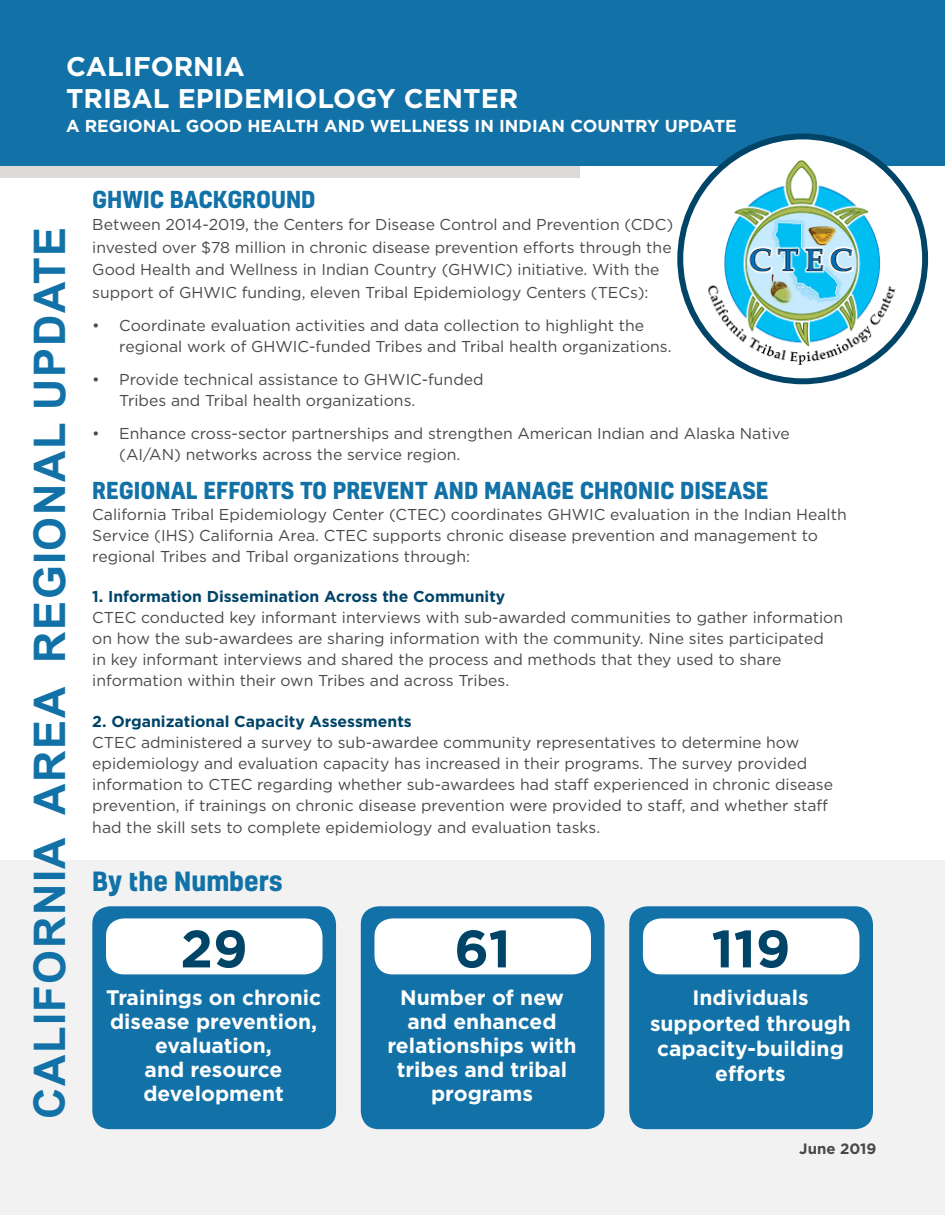
<style>
.page{position:relative;width:945px;height:1215px;background:#fff}
.page>*{position:absolute;margin:0;border:0;box-sizing:border-box;transform-origin:0 0}
.t1{font:700 52.5px "Gotham";color:#004468}
.t2{font:700 43.5px "Arial";letter-spacing:.035em;color:#1272a7}
.t3{font:700 27px/32.4px "Gotham";color:#fff}
.t4{font:700 25.5px "Kelson";color:#1272a7}
.t5{font:700 22.5px "Kelson";color:#1272a7}
.t6{font:700 21px/24px "Gotham";color:#fff;text-align:center}
.t7{font:700 17.25px "Gotham";color:#fff}
.body__dark_gray{font:15.75px/21px "Gotham";color:#484948}
.t8{font:700 15px "Gotham";color:#484948}
.s1{font-weight:700;color:#004468}
</style>
<div class="page">
<div style="left:0;top:860px;width:945px;height:355px;background:#f2f2f2"></div>
<div style="left:0;top:2px;width:579px;height:176px;background:#dcdbda"></div>
<div style="left:0;top:0;width:945px;height:166px;background:#1272a7"></div>
<svg style="left:680px;top:136px;width:245px;height:245px"></svg>
<img style="left:694px;top:148px;width:218px;height:222px">
<div style="left:677px;top:133px;width:251px;height:251px;border:6px solid #004468;border-radius:50%"></div>
<div style="left:92px;top:906px;width:244px;height:223px;background:#1272a7;border-radius:18px"></div>
<div style="left:106px;top:918px;width:216px;height:56px;background:#fff;border-radius:18px"></div>
<div style="left:361px;top:906px;width:244px;height:223px;background:#1272a7;border-radius:18px"></div>
<div style="left:374px;top:918px;width:217px;height:56px;background:#fff;border-radius:18px"></div>
<div style="left:629px;top:906px;width:244px;height:223px;background:#1272a7;border-radius:18px"></div>
<div style="left:643px;top:918px;width:216px;height:56px;background:#fff;border-radius:18px"></div>
<p class="t3" style="left:66px;top:50px;width:454px">CALIFORNIA<br>TRIBAL EPIDEMIOLOGY CENTER</p>
<p class="t7" style="left:66px;top:114px;width:672px">A REGIONAL GOOD HEALTH AND WELLNESS IN INDIAN COUNTRY UPDATE</p>
<p class="t2" style="left:19px;top:1119px;width:894px;rotate:-90deg">CALIFORNIA AREA REGIONAL UPDATE</p>
<p class="t5" style="left:92px;top:183px;width:225px">GHWIC BACKGROUND</p>
<p class="body__dark_gray" style="left:92px;top:213px;width:582px;line-height:22.5px">Between 2014-2019, the Centers for Disease Control and Prevention (CDC) invested over $78 million in chronic disease prevention efforts through the Good Health and Wellness in Indian Country (GHWIC) initiative. With the support of GHWIC funding, eleven Tribal Epidemiology Centers (TECs):</p>
<p class="body__dark_gray" style="left:119px;top:314px;width:554px;text-indent:-27px">• Coordinate evaluation activities and data collection to highlight the regional work of GHWIC-funded Tribes and Tribal health organizations.</p>
<p class="body__dark_gray" style="left:119px;top:368px;width:366px;text-indent:-27px">• Provide technical assistance to GHWIC-funded<br>Tribes and Tribal health organizations.</p>
<p class="body__dark_gray" style="left:119px;top:422px;width:672px;text-indent:-27px">• Enhance cross-sector partnerships and strengthen American Indian and Alaska Native (AI/AN) networks across the service region.</p>
<p class="t5" style="left:92px;top:474px;width:678px">REGIONAL EFFORTS TO PREVENT AND MANAGE CHRONIC DISEASE</p>
<p class="body__dark_gray" style="left:92px;top:503px;width:756px">California Tribal Epidemiology Center (CTEC) coordinates GHWIC evaluation in the Indian Health<br>Service (IHS) California Area. CTEC supports chronic disease prevention and management to regional Tribes and Tribal organizations through:</p>
<p class="body__dark_gray" style="left:92px;top:586px;width:752px"><span class="s1">1. Information Dissemination Across the Community<br></span>CTEC conducted key informant interviews with sub-awarded communities to gather information on how the sub-awardees are sharing information with the community. Nine sites participated<br>in key informant interviews and shared the process and methods that they used to share information within their own Tribes and across Tribes.</p>
<p class="body__dark_gray" style="left:92px;top:710px;width:742px"><span class="s1">2. Organizational Capacity Assessments<br></span>CTEC administered a survey to sub-awardee community representatives to determine how epidemiology and evaluation capacity has increased in their programs. The survey provided information to CTEC regarding whether sub-awardees had staff experienced in chronic disease prevention, if trainings on chronic disease prevention were provided to staff, and whether staff</p>
<p class="body__dark_gray" style="left:92px;top:817px;width:509px">had the skill sets to complete epidemiology and evaluation tasks.</p>
<p class="t4" style="left:92px;top:863px;width:192px">By the Numbers</p>
<p class="t1" style="left:180px;top:914px;width:69px">29</p>
<p class="t6" style="left:106px;top:986px;width:217px">Trainings on chronic disease prevention, evaluation,<br>and resource development</p>
<p class="t1" style="left:454px;top:914px;width:58px">61</p>
<p class="t6" style="left:387px;top:986px;width:191px">Number of new and enhanced relationships with tribes and tribal programs</p>
<p class="t1" style="left:711px;top:914px;width:81px">119</p>
<p class="t6" style="left:650px;top:985px;width:202px;line-height:25.2px">Individuals supported through capacity-building efforts</p>
<p class="t8" style="left:799px;top:1139px;width:79px">June 2019</p>
</div>
